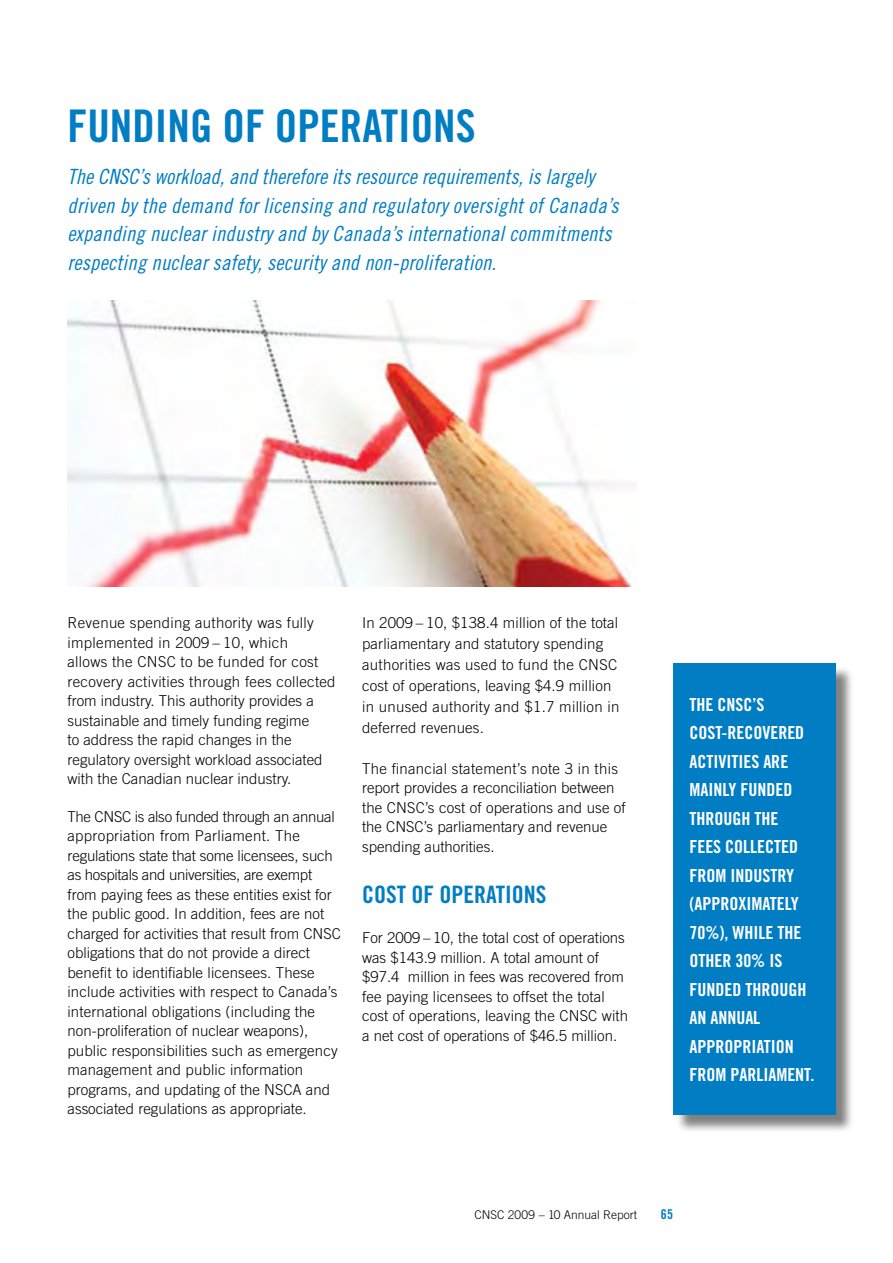
<style>
.page{position:relative;width:893px;height:1263px;background:#fff}
.page>*{position:absolute;margin:0;border:0;box-sizing:border-box;transform-origin:0 0}
.t1{font:45px "Trade Gothic Bold Cond Twenty";color:#007dc3}
.t2{font:24px "Trade Gothic Bold Cond Twenty";color:#007dc3}
.t3{font:21px/28.5px "Trade Gothic Cond Eighteen Obl";letter-spacing:.01em;color:#007dc3}
.t4{font:18px/28.5px "Trade Gothic Bold Cond Twenty";color:#fff}
.t5{font:300 15px/19.5px "Trade Gothic";color:#000}
.t6{font:13.5px "Trade Gothic Bold Cond Twenty";color:#007dc3}
.t7{font:300 12px "Trade Gothic";color:#000}
</style>
<div class="page">
<div style="left:675px;top:665px;width:185px;height:474px;background:#000;opacity:.5"></div>
<div style="left:673px;top:663px;width:162px;height:451px;background:#007dc3"></div>
<img style="left:68px;top:301px;width:564px;height:285px">
<h1 class="t1" style="left:68px;top:99px;width:410px">FUNDING OF OPERATIONS</h1>
<p class="t3" style="left:68px;top:162px;width:553px">The CNSC’s workload, and therefore its resource requirements, is largely driven by the demand for licensing and regulatory oversight of Canada’s expanding nuclear industry and by Canada’s international commitments respecting nuclear safety, security and non-proliferation.</p>
<p class="t5" style="left:68px;top:613px;width:270px">Revenue spending authority was fully implemented in 2009 – 10, which<br>allows the CN SC to be funded for cost recovery activities through fees collected from industry. This authority provides a sustainable and timely funding regime<br>to address the rapid changes in the regulatory oversight workload associated with the Canadian nuclear industry.</p>
<p class="t5" style="left:68px;top:806px;width:275px">The CNSC is also funded through an annual appropriation from Parliament. The regulations state that some licensees, such as hospitals and universities, are exempt from paying fees as these entities exist for the public good. I n addition, fees are not charged for activities that result from CN SC obligations that do not provide a direct benefit to identifiable licensees. These include activities with respect to Canada’s international obligations (including the non-proliferation of nuclear weapons), public responsibilities such as emergency management and public information programs, and updating of the NSCA and associated regulations as appropriate.</p>
<p class="t5" style="left:362px;top:612px;width:259px;line-height:21px">I n 2009 – 10, $138.4 million of the total parliamentary and statutory spending authorities was used to fund the CN SC cost of operations, leaving $4.9 million in unused authority and $1.7 million in deferred revenues.</p>
<p class="t5" style="left:362px;top:758px;width:265px">The financial statement’s note 3 in this report provides a reconciliation between the CN SC’s cost of operations and use of the CNSC’s parliamentary and revenue spending authorities.</p>
<h2 class="t2" style="left:362px;top:880px;width:186px">COST OF OPERATIONS</h2>
<p class="t5" style="left:362px;top:928px;width:268px">For 2009 – 10, the total cost of operations was $143.9 million. A total amount of $97.4 million in fees was recovered from fee paying licensees to offset the total cost of operations, leaving the CN SC with a net cost of operations of $46.5 million.</p>
<p class="t4" style="left:689px;top:690px;width:38px">THE CNSC</p>
<p class="t4" style="left:689px;top:690px;width:126px;text-indent:63px">’S<br>COST-RECOVERED<br>ACTIVITIES ARE<br>MAINLY FUNDED<br>THROUGH THE<br>FEES COLLECTED<br>FROM INDUSTRY (APPROXIMATELY<br>70%), WHILE THE<br>OTHER 30% IS<br>FUNDED THROUGH<br>AN ANNUAL<br>APPROPRIATION<br>FROM PARLIAMENT.</p>
<p class="t7" style="left:475px;top:1208px;width:164px">CNSC 2009 – 10 Annual Report</p>
<p class="t6" style="left:661px;top:1206px;width:14px">65</p>
</div>
